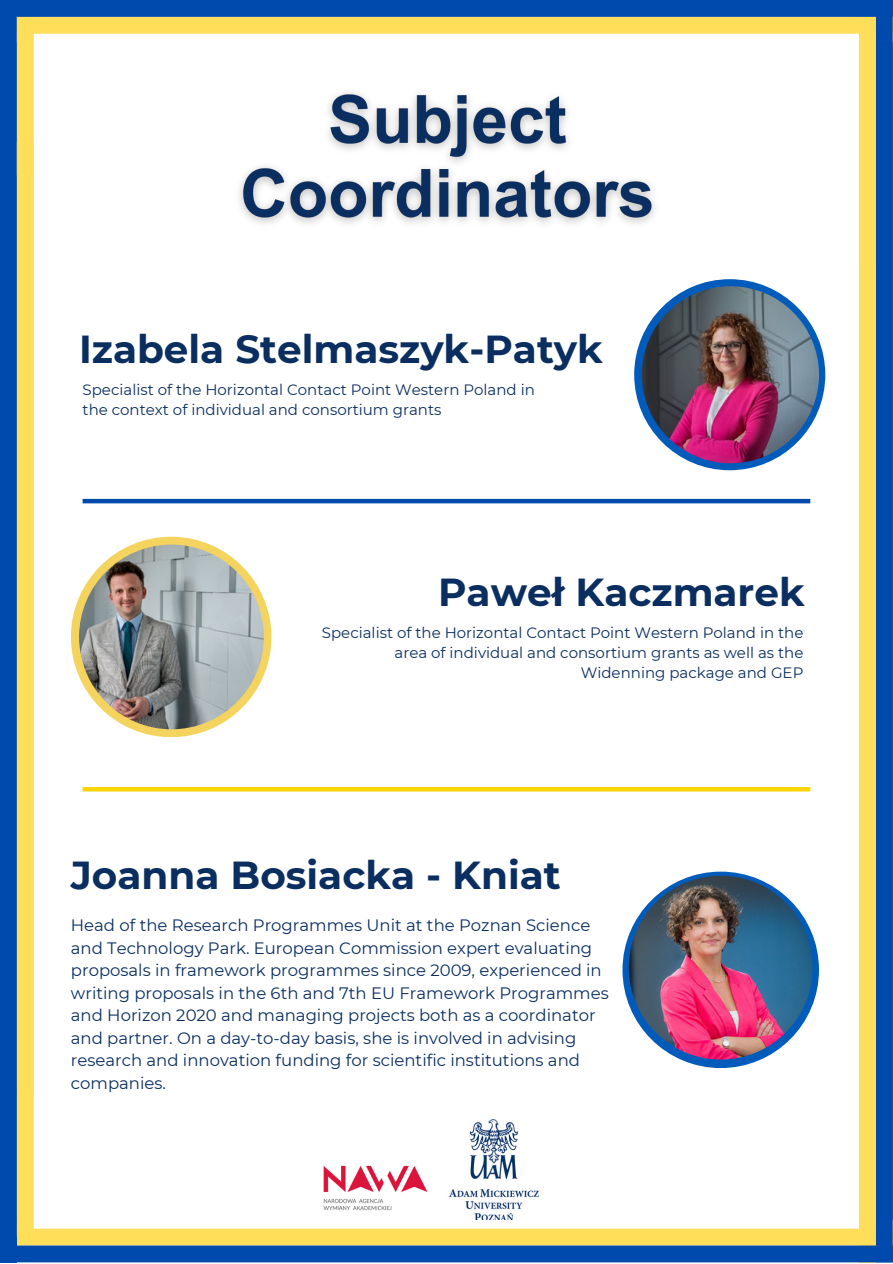
<style>
.page{position:relative;width:893px;height:1264px;background:#fff}
.page>*{position:absolute;margin:0;border:0;box-sizing:border-box;transform-origin:0 0}
.t1{font:700 39px "Montserrat";color:#0a2e60}
.t2{font:16.5px/22.5px "Montserrat";color:#0a2e60}
.t3{font:15px/20.2px "Montserrat";color:#0a2e60}
</style>
<div class="page">
<div style="left:0;top:17px;width:892px;height:17px;background:#ffde59"></div>
<div style="left:0;top:0;width:17px;height:1220px;background:#004aad"></div>
<div style="left:0;top:1228px;width:892px;height:17px;background:#ffde59"></div>
<div style="left:875px;top:0;width:17px;height:1220px;background:#004aad"></div>
<div style="left:875px;top:42px;width:17px;height:1220px;background:#004aad"></div>
<div style="left:17px;top:0;width:17px;height:1094px;background:#ffde59"></div>
<div style="left:0;top:175px;width:17px;height:1087px;background:#004aad"></div>
<div style="left:634px;top:279px;width:191px;height:191px;background:#005bbb;border-radius:50%"></div>
<div style="left:858px;top:0;width:17px;height:1220px;background:#ffde59"></div>
<img style="left:449px;top:1118px;width:91px;height:101px">
<img style="left:323px;top:1165px;width:105px;height:46px">
<div style="left:0;top:0;width:892px;height:17px;background:#004aad"></div>
<div style="left:858px;top:261px;width:17px;height:1001px;background:#ffde59"></div>
<div style="left:0;top:1245px;width:892px;height:17px;background:#004aad"></div>
<div style="left:17px;top:142px;width:17px;height:1094px;background:#ffde59"></div>
<img style="left:641px;top:286px;width:177px;height:177px;border-radius:50%">
<hr style="left:83px;top:499px;width:727px;height:4px;background:#004aad">
<div style="left:71px;top:536px;width:200px;height:201px;background:#f4d35f;border-radius:50%"></div>
<img style="left:79px;top:544px;width:185px;height:185px;border-radius:50%">
<hr style="left:83px;top:787px;width:727px;height:4px;background:#ffd500">
<svg style="left:622px;top:871px;width:196px;height:197px;background:#1263bb"></svg>
<img style="left:628px;top:875px;width:184px;height:184px;border-radius:50%">
<img style="left:239px;top:92px;width:416px;height:132px">
<p class="t1" style="left:79px;top:325px;width:525px">Izabela Stelmaszyk-Patyk</p>
<p class="t3" style="left:83px;top:379px;width:454px">Specialist of the Horizontal Contact Point Western Poland in the context of individual and consortium grants</p>
<p class="t1" style="left:438px;top:568px;width:368px">Paweł Kaczmarek</p>
<p class="t3" style="left:322px;top:622px;width:483px;text-align:right">Specialist of the Horizontal Contact Point Western Poland in the area of individual and consortium grants as well as the<br>Widenning package and GEP</p>
<p class="t1" style="left:71px;top:851px;width:491px">Joanna Bosiacka - Kniat</p>
<p class="t2" style="left:71px;top:914px;width:539px">Head of the Research Programmes Unit at the Poznan Science and Technology Park. European Commission expert evaluating proposals in framework programmes since 2009, experienced in writing proposals in the 6th and 7th EU Framework Programmes and Horizon 2020 and managing projects both as a coordinator and partner. On a day-to-day basis, she is involved in advising research and innovation funding for scientific institutions and companies.</p>
</div>
